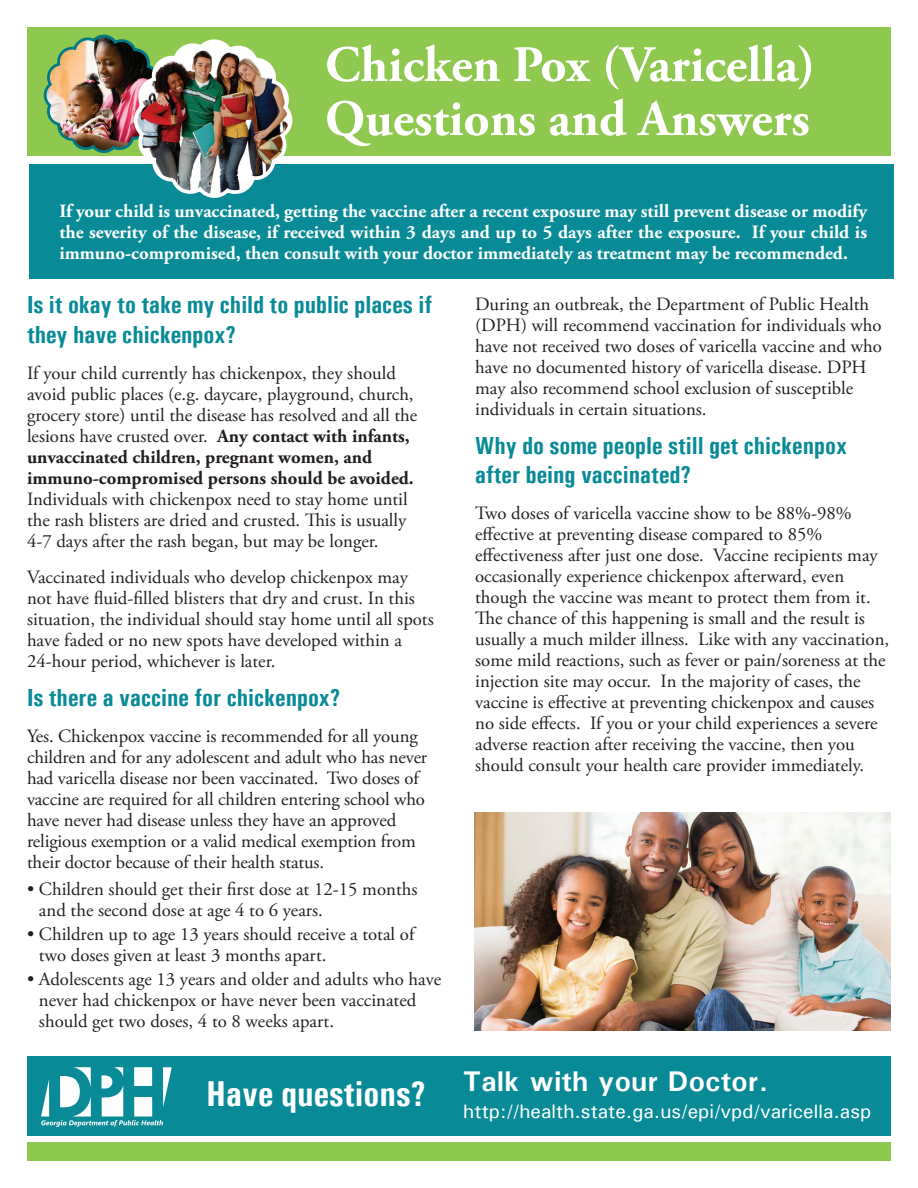
<style>
.page{position:relative;width:918px;height:1188px;background:#fff}
.page>*{position:absolute;margin:0;border:0;box-sizing:border-box;transform-origin:0 0}
.t1{font:700 51px/54px "Adobe Garamond Pro";color:#fff}
.t2{font:700 condensed 36px "Univers";color:#fff}
.t3{font:700 28.5px "Univers";letter-spacing:.01em;color:#fff}
.t4{font:700 condensed 24.75px/29.7px "Univers";color:#098b97}
.t5{font:500 19.5px "Univers";color:#fff}
.t6{font:18.75px/21px "Adobe Garamond Pro";color:#231f20}
.t7{font:700 18.75px/21px "Adobe Garamond Pro";color:#fff;text-align:justify}
.s1{font-weight:700}
</style>
<div class="page">
<div style="left:29px;top:164px;width:864px;height:115px;background:#098b97"></div>
<div style="left:27px;top:27px;width:864px;height:129px;background:#8fc84f"></div>
<div style="left:27px;top:1056px;width:864px;height:80px;background:#098b97"></div>
<div style="left:27px;top:1142px;width:864px;height:19px;background:#8fc84f"></div>
<svg style="left:41px;top:1067px;width:131px;height:60px"></svg>
<img style="left:474px;top:812px;width:417px;height:218px">
<img style="left:43px;top:34px;width:250px;height:164px">
<p class="t1" style="left:325px;top:39px;width:492px">Chicken Pox (Varicella)<br>Questions and Answers</p>
<p class="t7" style="left:59px;top:201px;width:809px">If your child is unvaccinated, getting the vaccine after a recent exposure may still prevent disease or modify the severity of the disease, if received within 3 days and up to 5 days after the exposure. If your child is immuno-compromised, then consult with your doctor immediately as treatment may be recommended.</p>
<p class="t4" style="left:27px;top:290px;width:407px">Is it okay to take my child to public places if they have chickenpox?</p>
<p class="t6" style="left:27px;top:363px;width:392px">If your child currently has chickenpox, they should avoid public places (e.g. daycare, playground, church, grocery store) until the disease has resolved and all the lesions have crusted over. <span class="s1">Any contact with infants, unvaccinated children, pregnant women, and immuno-compromised persons should be avoided.</span></p>
<p class="t6" style="left:27px;top:489px;width:382px;text-align:justify">Individuals with chickenpox need to stay home until the rash blisters are dried and crusted. This is usually 4-7 days after the rash began, but may be longer.</p>
<p class="t6" style="left:27px;top:567px;width:408px">Vaccinated individuals who develop chickenpox may not have fluid-filled blisters that dry and crust. In this situation, the individual should stay home until all spots have faded or no new spots have developed within a 24-hour period, whichever is later.</p>
<p class="t4" style="left:27px;top:682px;width:315px">Is there a vaccine for chickenpox?</p>
<p class="t6" style="left:27px;top:726px;width:402px">Yes. Chickenpox vaccine is recommended for all young children and for any adolescent and adult who has never had varicella disease nor been vaccinated. Two doses of vaccine are required for all children entering school who have never had disease unless they have an approved religious exemption or a valid medical exemption from their doctor because of their health status.</p>
<p class="t6" style="left:39px;top:879px;width:380px;text-indent:-12px">• Children should get their first dose at 12-15 months and the second dose at age 4 to 6 years.</p>
<p class="t6" style="left:39px;top:924px;width:377px;text-indent:-12px">• Children up to age 13 years should receive a total of two doses given at least 3 months apart.</p>
<p class="t6" style="left:39px;top:969px;width:404px;text-indent:-12px">• Adolescents age 13 years and older and adults who have never had chickenpox or have never been vaccinated should get two doses, 4 to 8 weeks apart.</p>
<p class="t6" style="left:475px;top:294px;width:408px">During an outbreak, the Department of Public Health (DPH) will recommend vaccination for individuals who have not received two doses of varicella vaccine and who have no documented history of varicella disease. DPH may also recommend school exclusion of susceptible individuals in certain situations.</p>
<p class="t4" style="left:475px;top:430px;width:373px">Why do some people still get chickenpox after being vaccinated?</p>
<p class="t6" style="left:475px;top:504px;width:416px">Two doses of varicella vaccine show to be 88%-98% effective at preventing disease compared to 85% effectiveness after just one dose. Vaccine recipients may occasionally experience chickenpox afterward, even though the vaccine was meant to protect them from it.<br>The chance of this happening is small and the result is usually a much milder illness. Like with any vaccination, some mild reactions, such as fever or pain/soreness at the injection site may occur. In the majority of cases, the vaccine is effective at preventing chickenpox and causes no side effects. If you or your child experiences a severe adverse reaction after receiving the vaccine, then you should consult your health care provider immediately.</p>
<p class="t2" style="left:206px;top:1072px;width:222px">Have questions?</p>
<p class="t3" style="left:463px;top:1063px;width:306px">Talk with your Doctor.</p>
<p class="t5" style="left:463px;top:1099px;width:409px">http://health.state.ga.us/epi/vpd/varicella.asp</p>
</div>
